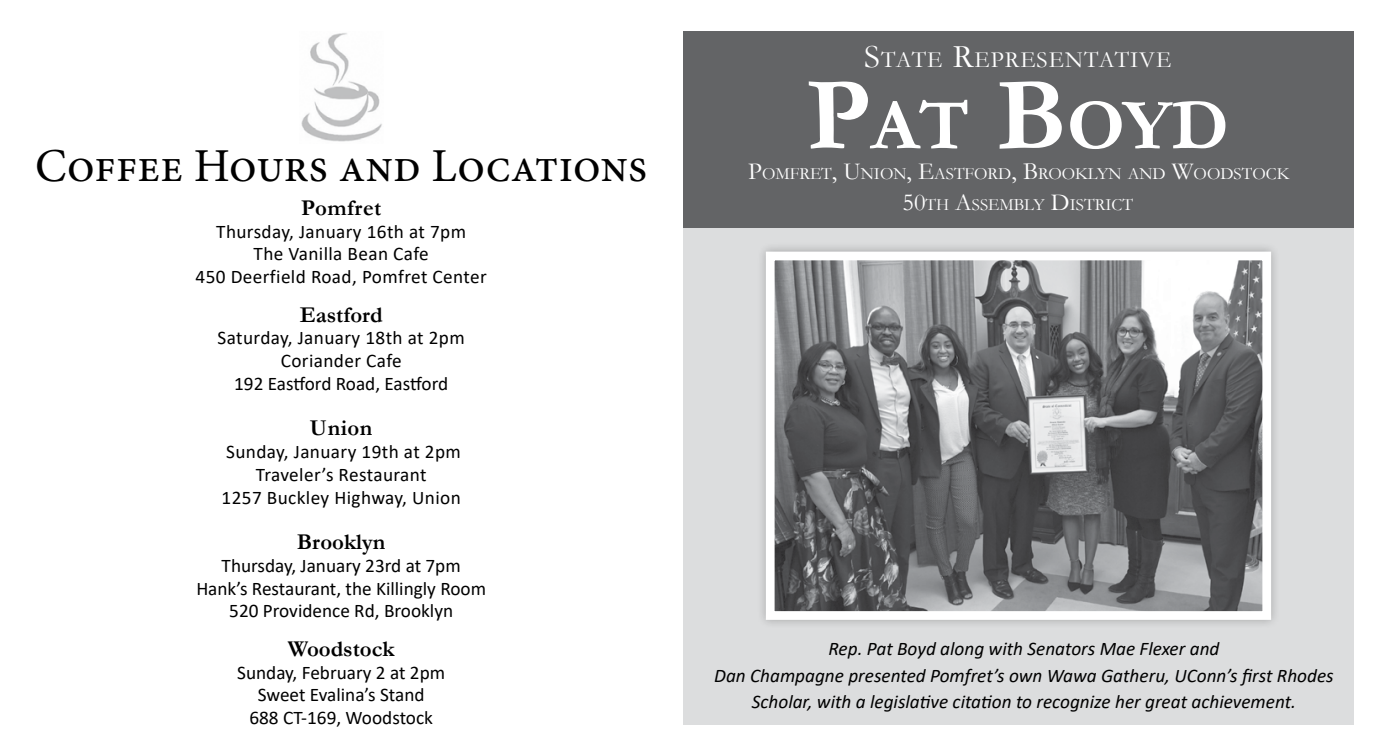
<style>
.page{position:relative;width:1386px;height:756px;background:#fff}
.page>*{position:absolute;margin:0;border:0;box-sizing:border-box;transform-origin:0 0}
.t1{font:700 73.5px "Garamond";color:#fff}
.t2{font:47.25px "Minion Pro";color:#000}
.t3{font:23.28px "Garamond";letter-spacing:.045em;color:#fff}
.t4{font:700 22.75px "Garamond";color:#000}
.t5{font:700 22.75px "Garamond";letter-spacing:.02em;color:#000}
.t6{font:19.25px/22.8px "Calibri";letter-spacing:.02em;color:#000;text-align:center}
.t7{font:italic 19.25px/26.2px "Calibri";color:#000;text-align:center}
.t8{font:19.25px/22.8px "Calibri";color:#000;text-align:center}
.t9{font:17.15px/31.5px "Garamond";color:#fff;text-align:center}
.s1{font-size:33.25px}
.s2{font-size:105px}
.s3{font-size:24.5px}
</style>
<div class="page">
<div style="left:683px;top:147px;width:670px;height:577px;background:#dcddde"></div>
<div style="left:683px;top:32px;width:671px;height:196px;background:#636466"></div>
<div style="left:756px;top:242px;width:524px;height:387px;background:#000;opacity:.25"></div>
<img style="left:776px;top:262px;width:485px;height:348px">
<div style="left:766px;top:252px;width:505px;height:368px;border:9px solid #fff"></div>
<img style="left:301px;top:33px;width:81px;height:109px">
<h2 class="t2" style="left:35px;top:135px;width:614px">Coffee Hours and Locations</h2>
<p class="t5" style="left:301px;top:192px;width:82px">Pomfret</p>
<p class="t6" style="left:196px;top:219px;width:293px">Thursday, January 16th at 7pm<br>The Vanilla Bean Cafe<br>450 Deerfield Road, Pomfret Center</p>
<p class="t4" style="left:300px;top:299px;width:84px">Eastford</p>
<p class="t6" style="left:218px;top:326px;width:249px">Saturday, January 18th at 2pm<br>Coriander Cafe<br>192 Eastford Road, Eastford</p>
<p class="t4" style="left:310px;top:413px;width:64px">Union</p>
<p class="t6" style="left:222px;top:440px;width:241px">Sunday, January 19th at 2pm<br>Traveler’s Restaurant<br>1257 Buckley Highway, Union</p>
<p class="t4" style="left:297px;top:526px;width:90px">Brooklyn</p>
<p class="t8" style="left:196px;top:554px;width:291px">Thursday, January 23rd at 7pm<br>Hank’s Restaurant, the Killingly Room<br>520 Providence Rd, Brooklyn</p>
<p class="t4" style="left:288px;top:633px;width:108px">Woodstock</p>
<p class="t8" style="left:237px;top:660px;width:209px">Sunday, February 2 at 2pm<br>Sweet Evalina’s Stand<br>688 CT-169, Woodstock</p>
<p class="t3" style="left:864px;top:44px;width:309px"><span class="s1">S</span>TATE <span class="s1">R</span>EPRESENTATIVE</p>
<h1 class="t1" style="left:806px;top:75px;width:424px"><span class="s2">P</span>at <span class="s2">B</span>oyd</h1>
<p class="t9" style="left:748px;top:157px;width:543px"><span class="s3">P</span>OMFRET<span class="s3">, U</span>NION<span class="s3">, E</span>ASTFORD<span class="s3">, B</span>ROOKLYN AND <span class="s3">W</span>OODSTOCK<br><span class="s3">50</span>TH <span class="s3">A</span>SSEMBLY <span class="s3">D</span>ISTRICT</p>
<p class="t7" style="left:714px;top:635px;width:621px">Rep. Pat Boyd along with Senators Mae Flexer and<br>Dan Champagne presented Pomfret’s own Wawa Gatheru, UConn’s first Rhodes<br>Scholar, with a legislative citation to recognize her great achievement.</p>
</div>
